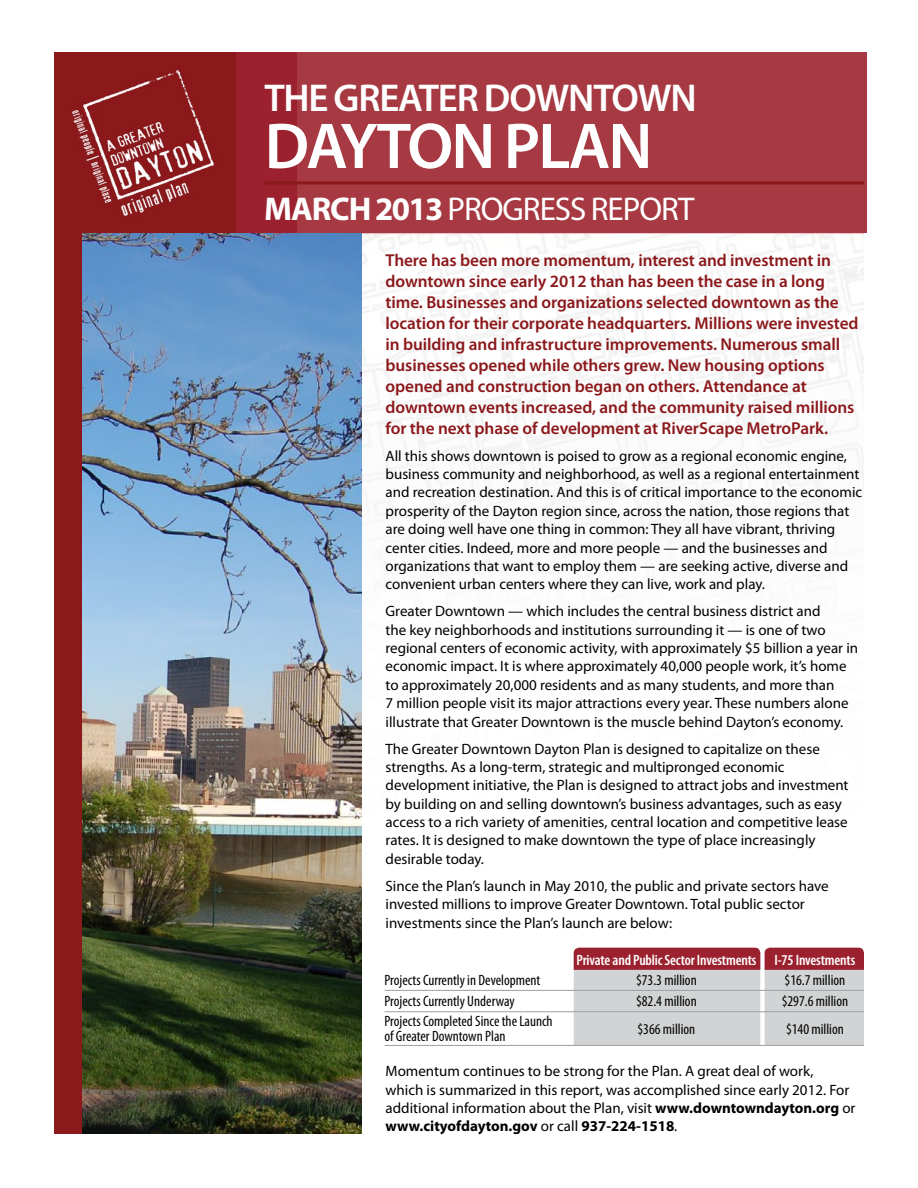
<style>
.page{position:relative;width:918px;height:1188px;background:#fff}
.page>*{position:absolute;margin:0;border:0;box-sizing:border-box;transform-origin:0 0}
.t1{font:600 65.25px "Myriad Pro";letter-spacing:-.025em;color:#fff}
.t2{font:600 39px "Myriad Pro";letter-spacing:-.03em;color:#fff}
.t3{font:33px "Myriad Pro";letter-spacing:-.03em;color:#fff}
.t4{font:600 17.25px/21px "Myriad Pro";letter-spacing:-.005em;color:#8b181b}
.t5{font:15px/18.3px "Myriad Pro";color:#000}
.t6{font:condensed 15px "Myriad Pro";color:#000}
.t7{font:600 condensed 15px "Myriad Pro";letter-spacing:-.01em;color:#fff}
.s1{font-weight:700}
</style>
<div class="page">
<img style="left:82px;top:233px;width:280px;height:901px">
<div style="left:54px;top:233px;width:28px;height:901px;background:#8b181b"></div>
<div style="left:54px;top:53px;width:809px;height:180px;background:#8b181b"></div>
<div style="left:237px;top:53px;width:628px;height:180px;background:#9b212e"></div>
<div style="left:297px;top:53px;width:569px;height:180px;background:#a63942"></div>
<hr style="left:265px;top:181px;width:599px;height:3px;background:#8b181b">
<img style="left:72px;top:70px;width:142px;height:146px">
<svg style="left:574px;top:948px;width:290px;height:97px;background:#c5abaf"></svg>
<hr style="left:385px;top:990px;width:479px;height:1px;background:#9d9fa2">
<hr style="left:385px;top:1011px;width:479px;height:1px;background:#9d9fa2">
<hr style="left:385px;top:1045px;width:479px;height:1px;background:#9d9fa2">
<h2 class="t2" style="left:264px;top:73px;width:428px">The Greater Downtown</h2>
<h1 class="t1" style="left:265px;top:105px;width:345px">Dayton Plan</h1>
<h3 class="t3" style="left:264px;top:188px;width:432px"><span class="s1">MARCH 2013</span>PROGRESS REPORT</h3>
<p class="t4" style="left:386px;top:249px;width:475px">There has been more momentum, interest and investment in downtown since early 2012 than has been the case in a long time. Businesses and organizations selected downtown as the location for their corporate headquarters. Millions were invested in building and infrastructure improvements. Numerous small businesses opened while others grew. New housing options opened and construction began on others. Attendance at downtown events increased, and the community raised millions for the next phase of development at RiverScape MetroPark.</p>
<p class="t5" style="left:386px;top:446px;width:478px">All this shows downtown is poised to grow as a regional economic engine, business community and neighborhood, as well as a regional entertainment and recreation destination. And this is of critical importance to the economic prosperity of the Dayton region since, across the nation, those regions that are doing well have one thing in common: They all have vibrant, thriving center cities. Indeed, more and more people — and the businesses and organizations that want to employ them — are seeking active, diverse and convenient urban centers where they can live, work and play.</p>
<p class="t5" style="left:386px;top:602px;width:474px">Greater Downtown — which includes the central business district and<br>the key neighborhoods and institutions surrounding it — is one of two regional centers of economic activity, with approximately $5 billion a year in economic impact. It is where approximately 40,000 people work, it’s home to approximately 20,000 residents and as many students, and more than<br>7 million people visit its major attractions every year. These numbers alone illustrate that Greater Downtown is the muscle behind Dayton’s economy.</p>
<p class="t5" style="left:386px;top:739px;width:465px">The Greater Downtown Dayton Plan is designed to capitalize on these strengths. As a long-term, strategic and multipronged economic development initiative, the Plan is designed to attract jobs and investment by building on and selling downtown’s business advantages, such as easy access to a rich variety of amenities, central location and competitive lease rates. It is designed to make downtown the type of place increasingly desirable today.</p>
<p class="t5" style="left:386px;top:876px;width:445px">Since the Plan’s launch in May 2010, the public and private sectors have invested millions to improve Greater Downtown. Total public sector investments since the Plan’s launch are below:</p>
<p class="t7" style="left:576px;top:950px;width:280px">Private and Public Sector Investments I-75 Investments</p>
<p class="t6" style="left:384px;top:971px;width:157px">Projects Currently in Development</p>
<p class="t6" style="left:636px;top:971px;width:62px">$73.3 million</p>
<p class="t6" style="left:785px;top:971px;width:62px">$16.7 million</p>
<p class="t6" style="left:384px;top:992px;width:132px">Projects Currently Underway</p>
<p class="t6" style="left:636px;top:992px;width:62px">$82.4 million</p>
<p class="t6" style="left:782px;top:992px;width:68px">$297.6 million</p>
<p class="t6" style="left:384px;top:1012px;width:170px">Projects Completed Since the Launch</p>
<p class="t6" style="left:638px;top:1020px;width:59px">$366 million</p>
<p class="t6" style="left:786px;top:1020px;width:59px">$140 million</p>
<p class="t6" style="left:384px;top:1027px;width:123px">of Greater Downtown Plan</p>
<p class="t5" style="left:386px;top:1062px;width:471px">Momentum continues to be strong for the Plan. A great deal of work,<br>which is summarized in this report, was accomplished since early 2012. For additional information about the Plan, visit <span class="s1">www.downtowndayton.org</span> or <span class="s1">www.cityofdayton.gov</span> or call <span class="s1">937-224-1518</span>.</p>
</div>
